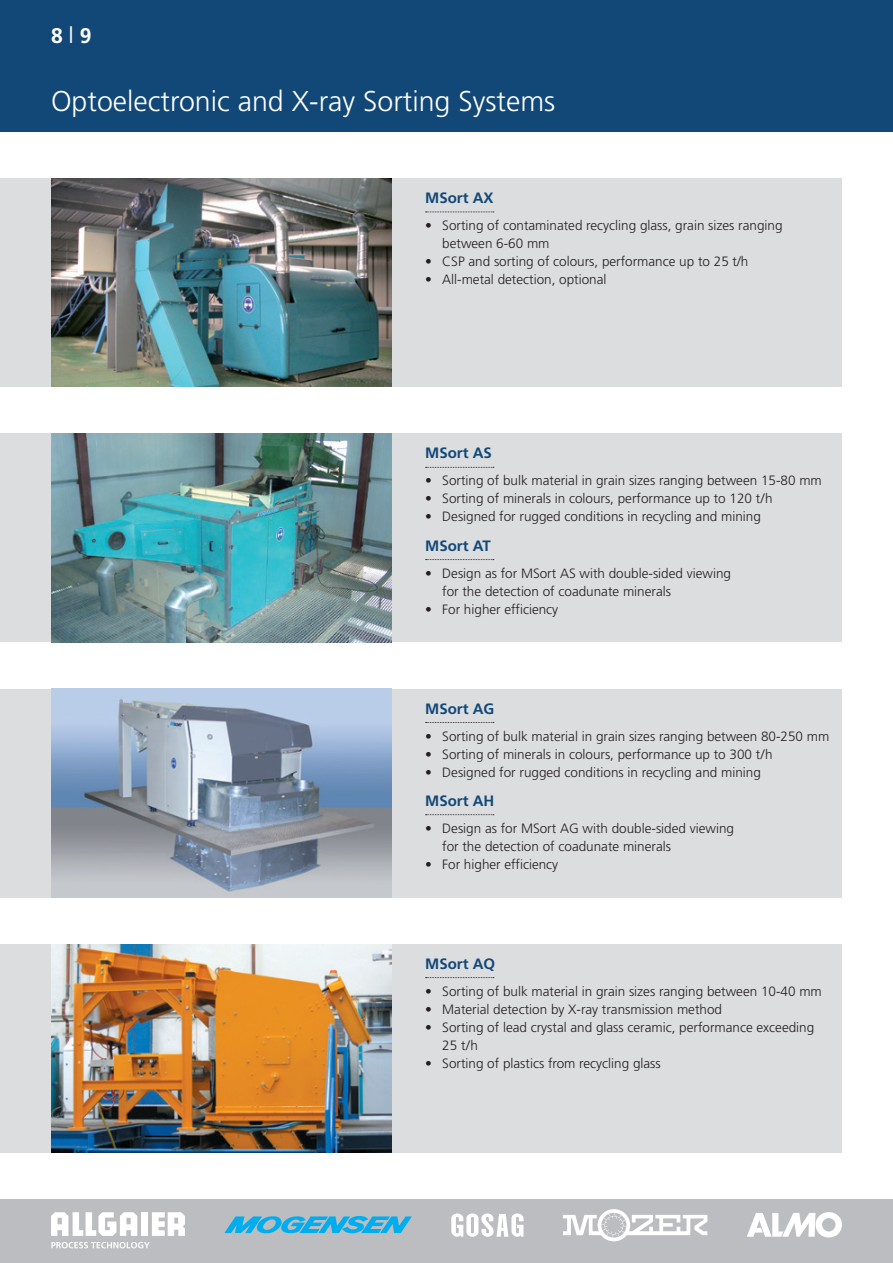
<style>
.page{position:relative;width:893px;height:1263px;background:#fff}
.page>*{position:absolute;margin:0;border:0;box-sizing:border-box;transform-origin:0 0}
.t1{font:300 28.5px "Frutiger";color:#fff}
.t2{font:700 21.15px "Frutiger";color:#fff}
.t3{font:700 15px "Frutiger";color:#124877}
.t4{font:300 13.5px/18px "Frutiger";color:#231f20}
.s1{font-weight:300;font-size:24px}
</style>
<div class="page">
<div style="left:0;top:0;width:893px;height:132px;background:#124877"></div>
<div style="left:0;top:1199px;width:893px;height:64px;background:#bcbdc0"></div>
<div style="left:0;top:434px;width:842px;height:208px;background:#dcdddf"></div>
<img style="left:51px;top:434px;width:340px;height:208px">
<div style="left:0;top:179px;width:842px;height:208px;background:#dcdddf"></div>
<img style="left:51px;top:179px;width:340px;height:208px">
<div style="left:0;top:689px;width:842px;height:208px;background:#dcdddf"></div>
<img style="left:51px;top:689px;width:340px;height:208px">
<div style="left:0;top:944px;width:842px;height:208px;background:#dcdddf"></div>
<img style="left:51px;top:944px;width:340px;height:208px">
<svg style="left:747px;top:1212px;width:95px;height:25px"></svg>
<svg style="left:563px;top:1209px;width:144px;height:32px"></svg>
<svg style="left:451px;top:1213px;width:72px;height:24px"></svg>
<svg style="left:224px;top:1216px;width:188px;height:17px"></svg>
<div style="left:141px;top:1212px;width:7px;height:24px;background:#fff"></div>
<svg style="left:51px;top:1212px;width:86px;height:24px"></svg>
<svg style="left:152px;top:1212px;width:33px;height:24px"></svg>
<svg style="left:51px;top:1242px;width:99px;height:6px"></svg>
<svg style="left:426px;top:467px;width:68px;height:1px"></svg>
<svg style="left:426px;top:559px;width:68px;height:1px"></svg>
<svg style="left:426px;top:814px;width:68px;height:1px"></svg>
<svg style="left:426px;top:722px;width:68px;height:1px"></svg>
<svg style="left:426px;top:977px;width:68px;height:1px"></svg>
<svg style="left:426px;top:212px;width:68px;height:1px"></svg>
<h2 class="t2" style="left:51px;top:24px;width:42px">8<span class="s1">I</span>9</h2>
<h1 class="t1" style="left:51px;top:85px;width:506px">Optoelectronic and X-ray Sorting Systems</h1>
<p class="t3" style="left:425px;top:189px;width:70px">MSort AX</p>
<p class="t4" style="left:442px;top:217px;width:342px;text-indent:-17px">• Sorting of contaminated recycling glass, grain sizes ranging between 6-60 mm</p>
<p class="t4" style="left:425px;top:253px;width:325px">• CSP and sorting of colours, performance up to 25 t/h</p>
<p class="t4" style="left:425px;top:271px;width:183px">• All-metal detection, optional</p>
<p class="t3" style="left:425px;top:444px;width:68px">MSort AS</p>
<p class="t4" style="left:425px;top:472px;width:398px">• Sorting of bulk material in grain sizes ranging between 15-80 mm</p>
<p class="t4" style="left:425px;top:490px;width:349px">• Sorting of minerals in colours, performance up to 120 t/h</p>
<p class="t4" style="left:425px;top:508px;width:337px">• Designed for rugged conditions in recycling and mining</p>
<p class="t3" style="left:425px;top:537px;width:67px">MSort AT</p>
<p class="t4" style="left:442px;top:564px;width:290px;text-indent:-17px">• Design as for MSort AS with double-sided viewing for the detection of coadunate minerals</p>
<p class="t4" style="left:425px;top:600px;width:135px">• For higher efficiency</p>
<p class="t3" style="left:425px;top:699px;width:71px">MSort AG</p>
<p class="t4" style="left:425px;top:727px;width:406px">• Sorting of bulk material in grain sizes ranging between 80-250 mm</p>
<p class="t4" style="left:425px;top:745px;width:349px">• Sorting of minerals in colours, performance up to 300 t/h</p>
<p class="t4" style="left:425px;top:763px;width:337px">• Designed for rugged conditions in recycling and mining</p>
<p class="t3" style="left:425px;top:792px;width:71px">MSort AH</p>
<p class="t4" style="left:442px;top:819px;width:293px;text-indent:-17px">• Design as for MSort AG with double-sided viewing for the detection of coadunate minerals</p>
<p class="t4" style="left:425px;top:855px;width:135px">• For higher efficiency</p>
<p class="t3" style="left:425px;top:955px;width:72px">MSort AQ</p>
<p class="t4" style="left:425px;top:982px;width:398px">• Sorting of bulk material in grain sizes ranging between 10-40 mm</p>
<p class="t4" style="left:425px;top:1000px;width:298px">• Material detection by X-ray transmission method</p>
<p class="t4" style="left:442px;top:1018px;width:374px;text-indent:-17px">• Sorting of lead crystal and glass ceramic, performance exceeding<br>25 t/h</p>
<p class="t4" style="left:425px;top:1054px;width:237px">• Sorting of plastics from recycling glass</p>
</div>
